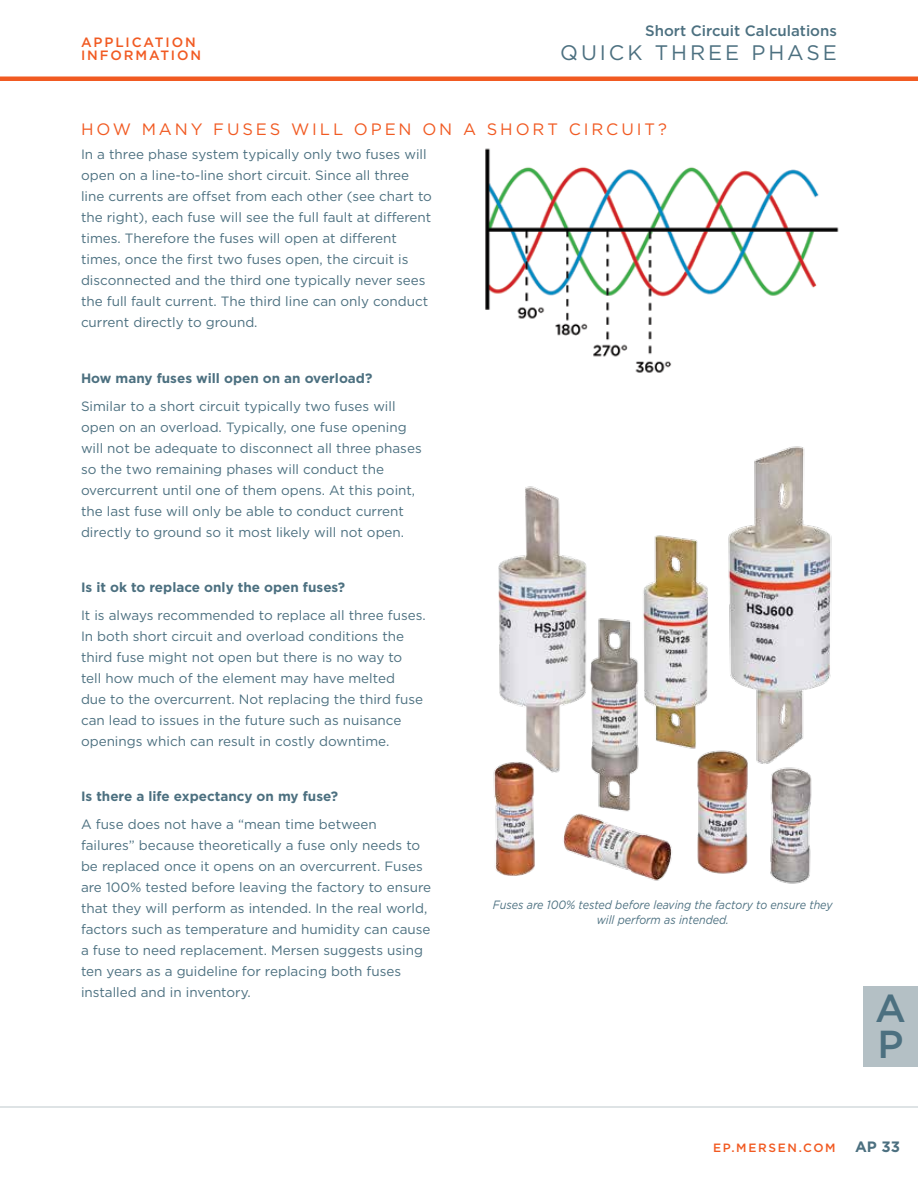
<style>
.page{position:relative;width:918px;height:1188px;background:#fff}
.page>*{position:absolute;margin:0;border:0;box-sizing:border-box;transform-origin:0 0}
.t1{font:500 39px/36px "Gotham";color:#4c7080}
.t2{font:21px "Gotham";letter-spacing:.14em;color:#4c7080}
.t3{font:16.5px "Gotham";letter-spacing:.175em;color:#f15a22}
.t4{font:500 15px "Gotham";color:#4c7080}
.t5{font:700 15px "Gotham";color:#4c7080}
.t6{font:13.5px/21px "Gotham";color:#4c7080}
.t7{font:700 13.5px "Gotham";color:#4c7080}
.t8{font:500 13.5px/13.5px "Gotham";letter-spacing:.14em;color:#f15a22}
.t9{font:italic 12px/14.4px "Gotham";color:#4c7080;text-align:center;scale:.9 1}
.t10{font:500 12px "Gotham";letter-spacing:.14em;color:#f15a22}
</style>
<div class="page">
<div style="left:0;top:76px;width:918px;height:5px;background:#f15a22"></div>
<hr style="left:0;top:1107px;width:918px;height:1px;background:#bec8cd">
<div style="left:864px;top:986px;width:54px;height:81px;background:#b4c0c5"></div>
<img style="left:493px;top:446px;width:339px;height:438px">
<img style="left:485px;top:148px;width:354px;height:225px">
<p class="t8" style="left:81px;top:35px;width:122px">APPLICATION<br>INFORMATION</p>
<p class="t4" style="left:645px;top:21px;width:193px">Short Circuit Calculations</p>
<h2 class="t2" style="left:560px;top:39px;width:278px">QUICK THREE PHASE</h2>
<p class="t3" style="left:81px;top:118px;width:587px">HOW MANY FUSES WILL OPEN ON A SHORT CIRCUIT?</p>
<p class="t6" style="left:81px;top:144px;width:353px">In a three phase system typically only two fuses will open on a line-to-line short circuit. Since all three line currents are offset from each other (see chart to the right), each fuse will see the full fault at different times. Therefore the fuses will open at different times, once the first two fuses open, the circuit is disconnected and the third one typically never sees the full fault current. The third line can only conduct current directly to ground.</p>
<p class="t7" style="left:81px;top:369px;width:293px">How many fuses will open on an overload?</p>
<p class="t6" style="left:81px;top:395px;width:342px">Similar to a short circuit typically two fuses will open on an overload. Typically, one fuse opening will not be adequate to disconnect all three phases so the two remaining phases will conduct the overcurrent until one of them opens. At this point, the last fuse will only be able to conduct current directly to ground so it most likely will not open.</p>
<p class="t7" style="left:81px;top:578px;width:266px">Is it ok to replace only the open fuses?</p>
<p class="t6" style="left:81px;top:604px;width:346px">It is always recommended to replace all three fuses.<br>In both short circuit and overload conditions the third fuse might not open but there is no way to tell how much of the element may have melted<br>due to the overcurrent. Not replacing the third fuse can lead to issues in the future such as nuisance openings which can result in costly downtime.</p>
<p class="t7" style="left:81px;top:788px;width:259px">Is there a life expectancy on my fuse?</p>
<p class="t6" style="left:81px;top:814px;width:352px">A fuse does not have a “mean time between failures” because theoretically a fuse only needs to be replaced once it opens on an overcurrent. Fuses are 100% tested before leaving the factory to ensure that they will perform as intended. In the real world, factors such as temperature and humidity can cause a fuse to need replacement. Mersen suggests using ten years as a guideline for replacing both fuses installed and in inventory.</p>
<p class="t9" style="left:493px;top:898px;width:379px">Fuses are 100% tested before leaving the factory to ensure they will perform as intended.</p>
<h1 class="t1" style="left:875px;top:990px;width:32px">A<br>P</h1>
<p class="t10" style="left:713px;top:1140px;width:124px">EP.MERSEN.COM</p>
<p class="t5" style="left:855px;top:1137px;width:47px">AP 33</p>
</div>
